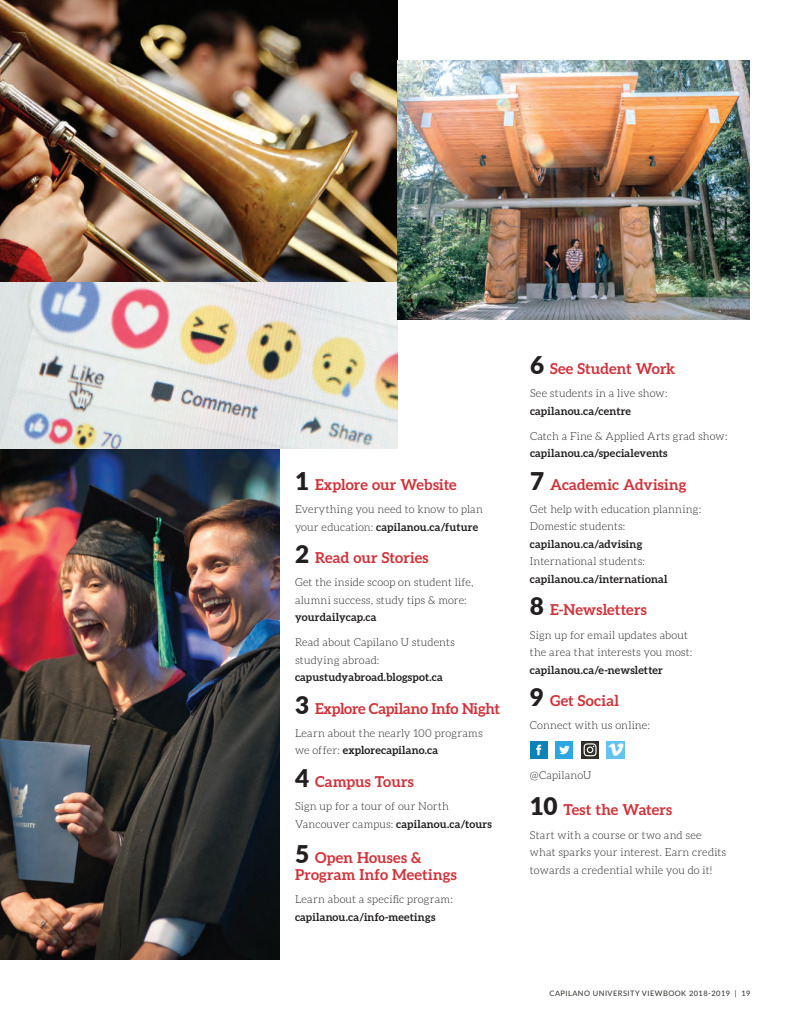
<style>
.page{position:relative;width:810px;height:1035px;background:#fff}
.page>*{position:absolute;margin:0;border:0;box-sizing:border-box;transform-origin:0 0}
.t1{font:700 15px/17.5px "Aleo";letter-spacing:.005em;color:#d23139}
.t2{font:700 15px "Aleo";letter-spacing:-.015em;color:#d23139}
.t3{font:300 11px/17.5px "Aleo";letter-spacing:.015em;color:#231f20}
.t4{font:700 11px "Aleo";letter-spacing:.02em;color:#231f20}
.t5{font:7.5px "Lato";letter-spacing:.06em;color:#2f2e29}
.s1{font-family:"Lato";font-weight:900;font-size:24.38px;color:#231f20}
.s2{font-weight:700}
</style>
<div class="page">
<img style="left:0;top:282px;width:398px;height:167px">
<img style="left:0;top:0;width:398px;height:282px">
<img style="left:0;top:449px;width:280px;height:511px">
<div style="left:530px;top:741px;width:18px;height:18px;background:#0c82b7"></div>
<svg style="left:536px;top:745px;width:5px;height:10px"></svg>
<div style="left:556px;top:741px;width:17px;height:18px;background:#2da7df"></div>
<svg style="left:559px;top:746px;width:11px;height:9px"></svg>
<svg style="left:581px;top:741px;width:18px;height:18px"></svg>
<svg style="left:584px;top:743px;width:13px;height:13px"></svg>
<img style="left:398px;top:60px;width:351px;height:259px">
<img style="left:607px;top:741px;width:18px;height:18px">
<h1 class="t1" style="left:295px;top:476px;width:163px"><span class="s1">1</span> Explore our Website</h1>
<p class="t3" style="left:295px;top:501px;width:189px">Everything you need to know to plan your education: <span class="s2">capilanou.ca/future</span></p>
<h1 class="t1" style="left:295px;top:549px;width:135px"><span class="s1">2</span> Read our Stories</h1>
<p class="t3" style="left:295px;top:574px;width:180px">Get the inside scoop on student life, alumni success, study tips &amp; more:</p>
<p class="t4" style="left:295px;top:611px;width:83px">yourdailycap.ca</p>
<p class="t3" style="left:295px;top:634px;width:161px">Read about Capilano U students studying abroad:</p>
<p class="t4" style="left:295px;top:671px;width:149px">capustudyabroad.blogspot.ca</p>
<h1 class="t2" style="left:295px;top:700px;width:207px"><span class="s1">3</span> Explore Capilano Info Night</h1>
<p class="t3" style="left:295px;top:724px;width:189px">Learn about the nearly 100 programs we offer: <span class="s2">explorecapilano.ca</span></p>
<h1 class="t1" style="left:295px;top:772px;width:120px"><span class="s1">4</span> Campus Tours</h1>
<p class="t3" style="left:295px;top:797px;width:198px">Sign up for a tour of our North<br>Vancouver campus: <span class="s2">capilanou.ca/tours</span></p>
<h1 class="t1" style="left:295px;top:848px;width:163px"><span class="s1">5</span> Open Houses &amp;<br>Program Info Meetings</h1>
<p class="t3" style="left:295px;top:891px;width:159px">Learn about a specific program:</p>
<p class="t4" style="left:295px;top:910px;width:142px">capilanou.ca/info-meetings</p>
<h1 class="t1" style="left:530px;top:360px;width:147px"><span class="s1">6</span> See Student Work</h1>
<p class="t3" style="left:530px;top:385px;width:139px">See students in a live show:</p>
<p class="t4" style="left:530px;top:405px;width:103px">capilanou.ca/centre</p>
<p class="t3" style="left:530px;top:427px;width:199px">Catch a Fine &amp; Applied Arts grad show:</p>
<p class="t4" style="left:530px;top:447px;width:139px">capilanou.ca/specialevents</p>
<h1 class="t1" style="left:530px;top:475px;width:158px"><span class="s1">7</span> Academic Advising</h1>
<p class="t3" style="left:530px;top:500px;width:173px">Get help with education planning:<br>Domestic students:</p>
<p class="t4" style="left:530px;top:538px;width:114px">capilanou.ca/advising</p>
<p class="t3" style="left:530px;top:553px;width:116px">International students:</p>
<p class="t4" style="left:530px;top:573px;width:139px">capilanou.ca/international</p>
<h1 class="t1" style="left:530px;top:601px;width:118px"><span class="s1">8</span> E-Newsletters</h1>
<p class="t3" style="left:530px;top:626px;width:164px">Sign up for email updates about the area that interests you most:</p>
<p class="t4" style="left:530px;top:663px;width:134px">capilanou.ca/e-newsletter</p>
<h1 class="t1" style="left:530px;top:692px;width:91px"><span class="s1">9</span> Get Social</h1>
<p class="t3" style="left:530px;top:717px;width:121px">Connect with us online:</p>
<p class="t3" style="left:530px;top:767px;width:63px">@CapilanoU</p>
<h1 class="t1" style="left:530px;top:801px;width:144px"><span class="s1">10</span> Test the Waters</h1>
<p class="t3" style="left:530px;top:826px;width:198px">Start with a course or two and see what sparks your interest. Earn credits towards a credential while you do it!</p>
<p class="t5" style="left:550px;top:988px;width:202px">CAPILANO UNIVERSITY VIEWBOOK 2018-2019 | 19</p>
</div>
